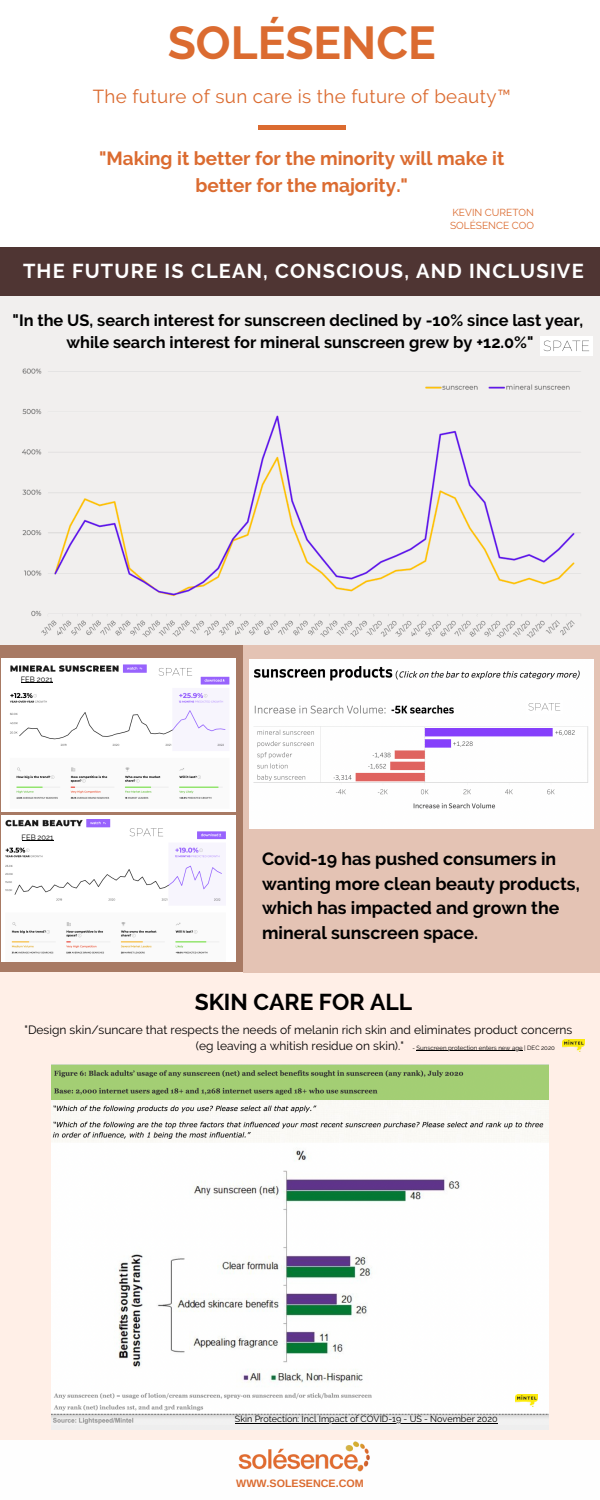
<style>
.page{position:relative;width:600px;height:1500px;background:#fff}
.page>*{position:absolute;margin:0;border:0;box-sizing:border-box;transform-origin:0 0}
.t1{font:700 46.1px "Raleway";color:#db6b30}
.t2{font:700 22.9px "Raleway";color:#000}
.t3{font:700 20px "Raleway";letter-spacing:.06em;color:#fff}
.t4{font:700 19px/26.4px "Raleway";color:#db6b30;text-align:center}
.t5{font:18.8px "Raleway";letter-spacing:.02em;color:#db6b30}
.t6{font:700 17.7px/24.6px "Raleway";color:#000}
.t7{font:700 16.3px "Raleway";color:#000}
.t8{font:12px "Raleway";color:#000}
.t9{font:700 10.7px "Arimo";color:#db6b30}
.t10{font:10.1px "Raleway";color:#db6b30}
.t11{font:9px "Raleway";color:#000}
.t12{font:7.6px "Raleway";color:#000}
.t13{font:6.1px "Raleway";color:#000}
</style>
<div class="page">
<div style="left:0;top:247px;width:600px;height:49px;background:#4f3533"></div>
<div style="left:258px;top:125px;width:87px;height:5px;background:#db6b30"></div>
<div style="left:0;top:645px;width:242px;height:332px;background:#a87a64"></div>
<div style="left:0;top:973px;width:600px;height:467px;background:#ffefe7"></div>
<div style="left:0;top:296px;width:600px;height:349px;background:#f1efee"></div>
<img style="left:22px;top:368px;width:559px;height:269px">
<div style="left:243px;top:645px;width:357px;height:328px;background:#e4c3b4"></div>
<img style="left:250px;top:660px;width:343px;height:168px">
<img style="left:2px;top:658px;width:233px;height:154px">
<img style="left:2px;top:815px;width:233px;height:146px">
<img style="left:156px;top:665px;width:39px;height:14px">
<img style="left:128px;top:825px;width:38px;height:15px">
<hr style="left:21px;top:682px;width:32px;height:1px;background:#000">
<hr style="left:22px;top:840px;width:31px;height:1px;background:#000">
<img style="left:540px;top:337px;width:52px;height:18px">
<hr style="left:416px;top:1050px;width:107px;height:1px;background:#000">
<img style="left:563px;top:1039px;width:22px;height:12px">
<img style="left:238px;top:1441px;width:132px;height:31px">
<img style="left:527px;top:700px;width:36px;height:14px">
<img style="left:52px;top:1065px;width:496px;height:364px">
<hr style="left:235px;top:1423px;width:263px;height:1px;background:#000">
<img style="left:516px;top:1395px;width:22px;height:12px">
<p class="t1" style="left:168px;top:15px;width:269px">SOLÉSENCE</p>
<p class="t5" style="left:93px;top:86px;width:419px">The future of sun care is the future of beauty™</p>
<p class="t4" style="left:99px;top:145px;width:407px">"Making it better for the minority will make it better for the majority."</p>
<p class="t10" style="left:452px;top:206px;width:83px">KEVIN CURETON</p>
<p class="t10" style="left:450px;top:220px;width:85px">SOLÉSENCE COO</p>
<p class="t3" style="left:23px;top:259px;width:562px">THE FUTURE IS CLEAN, CONSCIOUS, AND INCLUSIVE</p>
<p class="t7" style="left:13px;top:311px;width:572px">"In the US, search interest for sunscreen declined by -10% since last year,</p>
<p class="t7" style="left:67px;top:333px;width:468px">while search interest for mineral sunscreen grew by +12.0%"</p>
<p class="t12" style="left:21px;top:675px;width:33px">FEB 2021</p>
<p class="t12" style="left:22px;top:833px;width:33px">FEB 2021</p>
<p class="t6" style="left:262px;top:847px;width:319px">Covid-19 has pushed consumers in wanting more clean beauty products, which has impacted and grown the mineral sunscreen space.</p>
<p class="t2" style="left:195px;top:988px;width:219px">SKIN CARE FOR ALL</p>
<p class="t8" style="left:25px;top:1023px;width:549px">"Design skin/suncare that respects the needs of melanin rich skin and eliminates product concerns</p>
<p class="t8" style="left:196px;top:1039px;width:209px">(eg leaving a whitish residue on skin)."</p>
<p class="t13" style="left:412px;top:1044px;width:144px">- Sunscreen protection enters new age | DEC 2020</p>
<p class="t11" style="left:235px;top:1414px;width:264px">Skin Protection: Incl Impact of COVID-19 - US - November 2020</p>
<p class="t9" style="left:236px;top:1477px;width:129px">WWW.SOLESENCE.COM</p>
</div>
